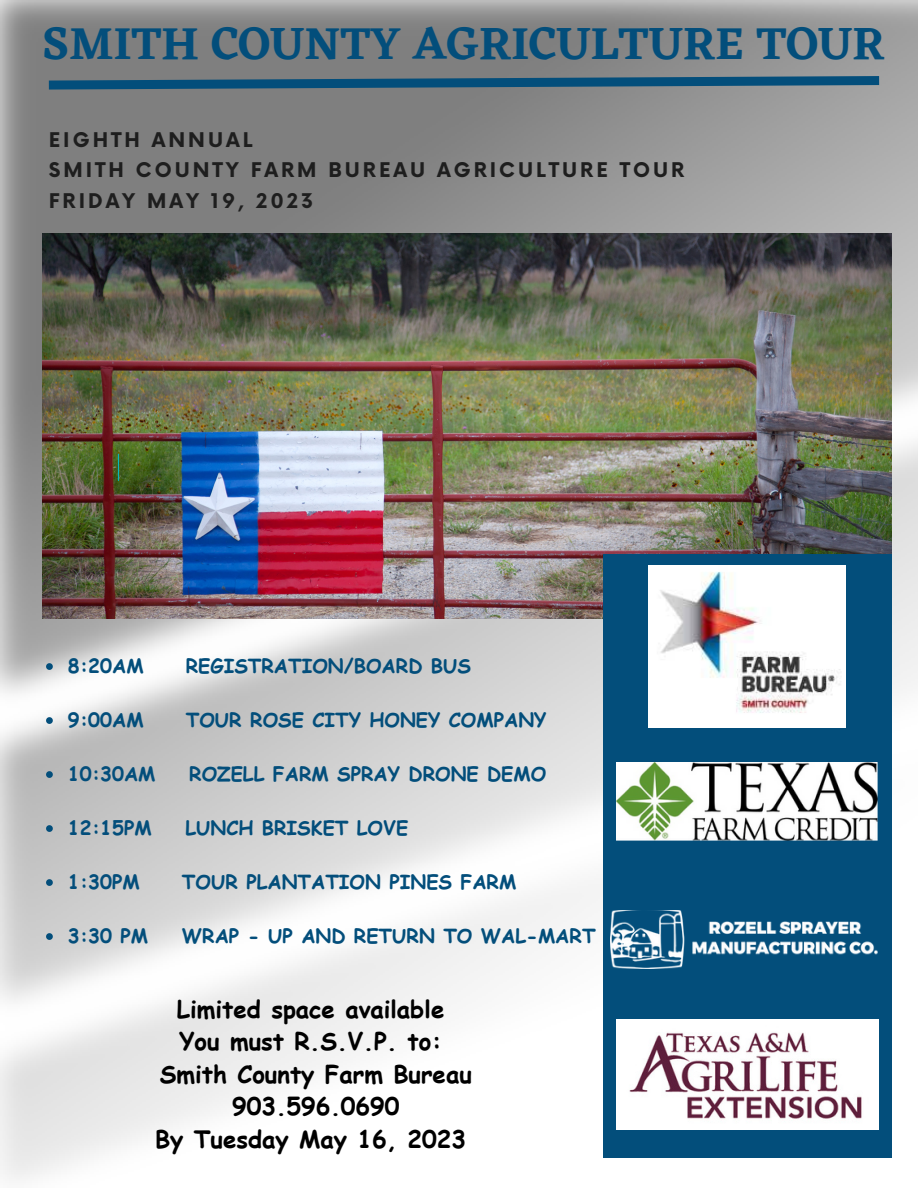
<style>
.page{position:relative;width:918px;height:1188px;background:#fff}
.page>*{position:absolute;margin:0;border:0;box-sizing:border-box;transform-origin:0 0}
.t1{font:600 46.65px "Eczar";color:#034e7b}
.t2{font:700 24px/32.7px "Comic Sans MS";color:#000;text-align:center}
.t3{font:700 19.8px/30.3px "Now";letter-spacing:.15em;color:#1e1e1e}
.t4{font:700 19.5px "Comic Sans MS";color:#034e7b}
</style>
<div class="page">
<img style="left:0;top:0;width:918px;height:1180px">
<img style="left:42px;top:234px;width:850px;height:384px">
<svg style="left:118px;top:454px;width:1px;height:27px"></svg>
<div style="left:604px;top:555px;width:288px;height:603px;background:#034e7b"></div>
<svg style="left:40px;top:72px;width:848px;height:22px;background:#527082"></svg>
<img style="left:617px;top:1020px;width:262px;height:110px">
<img style="left:611px;top:911px;width:267px;height:57px">
<img style="left:649px;top:565px;width:196px;height:162px">
<img style="left:617px;top:762px;width:261px;height:78px">
<svg style="left:46px;top:663px;width:7px;height:7px"></svg>
<svg style="left:46px;top:717px;width:7px;height:7px"></svg>
<svg style="left:46px;top:771px;width:7px;height:7px"></svg>
<svg style="left:46px;top:825px;width:7px;height:7px"></svg>
<svg style="left:46px;top:879px;width:7px;height:7px"></svg>
<svg style="left:46px;top:933px;width:7px;height:7px"></svg>
<h1 class="t1" style="left:42px;top:16px;width:844px">SMITH COUNTY AGRICULTURE TOUR</h1>
<p class="t3" style="left:49px;top:126px;width:637px">EIGHTH ANNUAL<br>SMITH COUNTY FARM BUREAU AGRICULTURE TOUR<br>FRIDAY MAY 19, 2023</p>
<p class="t4" style="left:68px;top:652px;width:77px">8:20AM</p>
<p class="t4" style="left:186px;top:652px;width:287px">REGISTRATION/BOARD BUS</p>
<p class="t4" style="left:68px;top:706px;width:77px">9:00AM</p>
<p class="t4" style="left:186px;top:706px;width:362px">TOUR ROSE CITY HONEY COMPANY</p>
<p class="t4" style="left:68px;top:760px;width:89px">10:30AM</p>
<p class="t4" style="left:189px;top:760px;width:358px">ROZELL FARM SPRAY DRONE DEMO</p>
<p class="t4" style="left:68px;top:814px;width:85px">12:15PM</p>
<p class="t4" style="left:185px;top:814px;width:225px">LUNCH BRISKET LOVE</p>
<p class="t4" style="left:68px;top:868px;width:73px">1:30PM</p>
<p class="t4" style="left:182px;top:868px;width:336px">TOUR PLANTATION PINES FARM</p>
<p class="t4" style="left:68px;top:922px;width:82px">3:30 PM</p>
<p class="t4" style="left:182px;top:922px;width:415px">WRAP - UP AND RETURN TO WAL-MART</p>
<p class="t2" style="left:155px;top:992px;width:318px">Limited space available<br>You must R.S.V.P. to:<br>Smith County Farm Bureau<br>903.596.0690<br>By Tuesday May 16, 2023</p>
</div>
